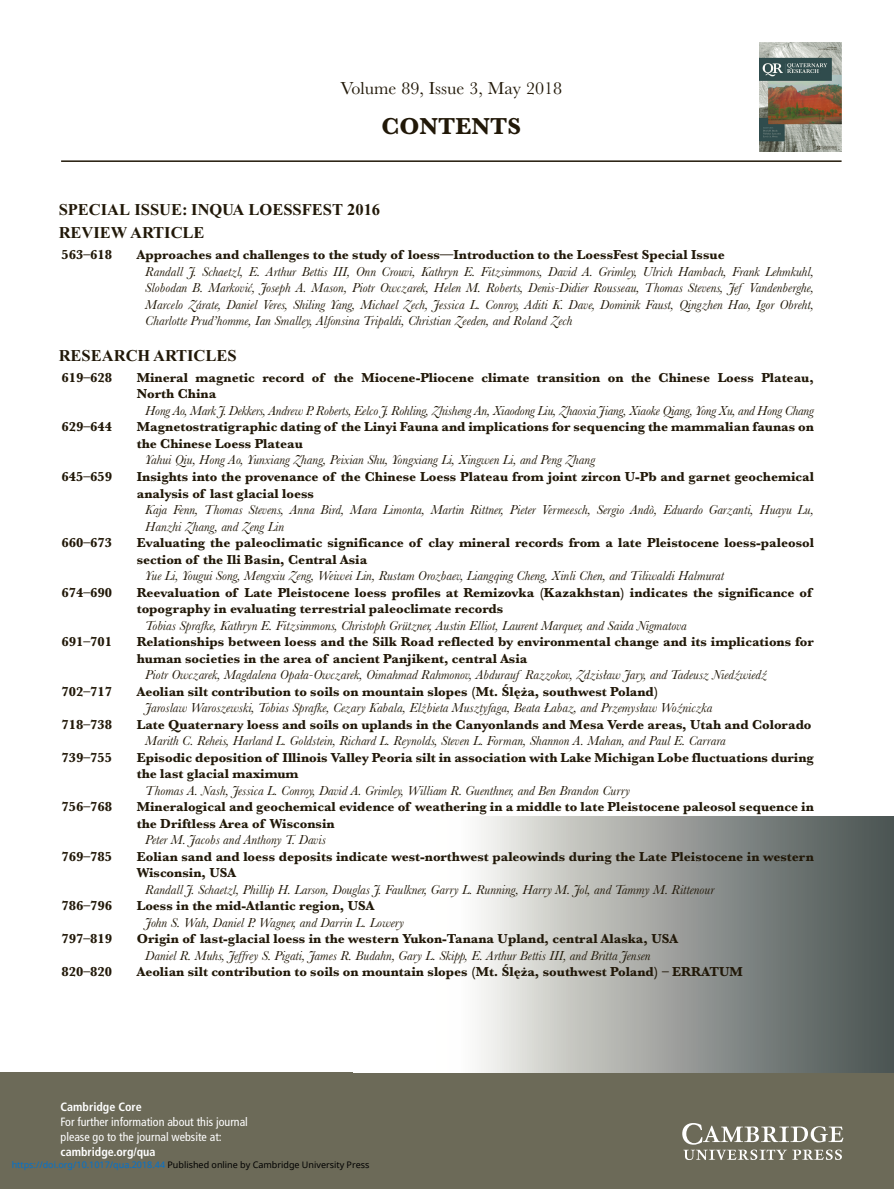
<style>
.page{position:relative;width:894px;height:1189px;background:#fff}
.page>*{position:absolute;margin:0;border:0;box-sizing:border-box;transform-origin:0 0}
.t1{font:700 24px "Baskerville";color:#211808}
.t2{font:18px "Baskerville";color:#211808}
.t3{font:700 16.5px/23.7px "Times New Roman";color:#211808}
.t4{font:700 13.5px/16.5px "Baskerville";color:#211808}
.t5{font:italic 13.5px/16.5px "Baskerville";color:#211808;text-align:justify}
.t6{font:condensed 12px/15px "Frutiger";color:#fff}
.t7{font:700 condensed 12px "Frutiger";color:#fff}
.t8{font:9px "Noto Sans";color:#000}
.s1{color:#0172cf}
</style>
<div class="page">
<div style="left:0;top:1071px;width:893px;height:117px;background:#6c6a58"></div>
<img style="left:759px;top:43px;width:82px;height:108px">
<hr style="left:61px;top:160px;width:780px;height:2px;background:#211808">
<div style="left:353px;top:816px;width:540px;height:255px;background:linear-gradient(to right,#fff,#49524f)"></div>
<svg style="left:682px;top:1123px;width:161px;height:36px"></svg>
<h2 class="t2" style="left:340px;top:82px;width:223px">Volume 89, Issue 3, May 2018</h2>
<h1 class="t1" style="left:381px;top:118px;width:141px">CONTENTS</h1>
<p class="t3" style="left:59px;top:199px;width:323px">SPECIAL ISSUE: INQUA LOESSFEST 2016<br>REVIEW ARTICLE</p>
<p class="t4" style="left:61px;top:248px;width:52px">563–618</p>
<p class="t4" style="left:137px;top:248px;width:589px">Approaches and challenges to the study of loess—Introduction to the LoessFest Special Issue</p>
<p class="t5" style="left:145px;top:264px;width:669px">Randall J. Schaetzl, E. Arthur Bettis III, Onn Crouvi, Kathryn E. Fitzsimmons, David A. Grimley, Ulrich Hambach, Frank Lehmkuhl, Slobodan B. Markoviş, Joseph A. Mason, Piotr Owczarek, Helen M. Roberts, Denis-Didier Rousseau, Thomas Stevens, Jef Vandenberghe, Marcelo Zárate, Daniel Veres, Shiling Yang, Michael Zech, Jessica L. Conroy, Aditi K. Dave, Dominik Faust, Qingzhen Hao, Igor Obreht, Charlotte Prud’homme, Ian Smalley, Alfonsina Tripaldi, Christian Zeeden, and Roland Zech</p>
<p class="t3" style="left:59px;top:345px;width:179px">RESEARCH ARTICLES</p>
<p class="t4" style="left:61px;top:371px;width:52px">619–628</p>
<p class="t4" style="left:137px;top:371px;width:678px">Mineral magnetic record of the Miocene-Pliocene climate transition on the Chinese Loess Plateau,<br>North China</p>
<p class="t5" style="left:145px;top:404px;width:669px">Hong Ao, Mark J. Dekkers, Andrew P. Roberts, Eelco J. Rohling, Zhisheng An, Xiaodong Liu, Zhaoxia Jiang, Xiaoke Qiang, Yong Xu, and Hong Chang</p>
<p class="t4" style="left:61px;top:420px;width:52px">629–644</p>
<p class="t4" style="left:137px;top:420px;width:678px">Magnetostratigraphic dating of the Linyi Fauna and implications for sequencing the mammalian faunas on the Chinese Loess Plateau</p>
<p class="t5" style="left:145px;top:453px;width:451px">Yahui Qiu, Hong Ao, Yunxiang Zhang, Peixian Shu, Yongxiang Li, Xingwen Li, and Peng Zhang</p>
<p class="t4" style="left:61px;top:470px;width:52px">645–659</p>
<p class="t4" style="left:137px;top:470px;width:678px">Insights into the provenance of the Chinese Loess Plateau from joint zircon U-Pb and garnet geochemical analysis of last glacial loess</p>
<p class="t5" style="left:145px;top:503px;width:669px">Kaja Fenn, Thomas Stevens, Anna Bird, Mara Limonta, Martin Rittner, Pieter Vermeesch, Sergio Andò, Eduardo Garzanti, Huayu Lu,<br>Hanzhi Zhang, and Zeng Lin</p>
<p class="t4" style="left:61px;top:535px;width:52px">660–673</p>
<p class="t4" style="left:137px;top:535px;width:678px">Evaluating the paleoclimatic significance of clay mineral records from a late Pleistocene loess-paleosol section of the Ili Basin, Central Asia</p>
<p class="t5" style="left:145px;top:569px;width:580px">Yue Li, Yougui Song, Mengxiu Zeng, Weiwei Lin, Rustam Orozbaev, Liangqing Cheng, Xinli Chen, and Tiliwaldi Halmurat</p>
<p class="t4" style="left:61px;top:585px;width:52px">674–690</p>
<p class="t4" style="left:137px;top:585px;width:676px">Reevaluation of Late Pleistocene loess profiles at Remizovka (Kazakhstan) indicates the significance of topography in evaluating terrestrial paleoclimate records</p>
<p class="t5" style="left:145px;top:618px;width:542px">Tobias Sprafke, Kathryn E. Fitzsimmons, Christoph Grützner, Austin Elliot, Laurent Marquer, and Saida Nigmatova</p>
<p class="t4" style="left:61px;top:634px;width:52px">691–701</p>
<p class="t4" style="left:137px;top:634px;width:678px">Relationships between loess and the Silk Road reflected by environmental change and its implications for human societies in the area of ancient Panjikent, central Asia</p>
<p class="t5" style="left:145px;top:668px;width:623px">Piotr Owczarek, Magdalena Opała-Owczarek, Oimahmad Rahmonov, Abdurauf Razzokov, Zdzisław Jary, and Tadeusz Niedźwiedź</p>
<p class="t4" style="left:61px;top:684px;width:52px">702–717</p>
<p class="t4" style="left:137px;top:684px;width:523px">Aeolian silt contribution to soils on mountain slopes (Mt. Ślęża, southwest Poland)</p>
<p class="t5" style="left:145px;top:701px;width:568px">Jaroslaw Waroszewski, Tobias Sprafke, Cezary Kabala, Elżbieta Musztyfaga, Beata Łabaz, and Przemysław Woźniczka</p>
<p class="t4" style="left:61px;top:717px;width:52px">718–738</p>
<p class="t4" style="left:137px;top:717px;width:676px">Late Quaternary loess and soils on uplands in the Canyonlands and Mesa Verde areas, Utah and Colorado</p>
<p class="t5" style="left:145px;top:734px;width:581px">Marith C. Reheis, Harland L. Goldstein, Richard L. Reynolds, Steven L. Forman, Shannon A. Mahan, and Paul E. Carrara</p>
<p class="t4" style="left:61px;top:750px;width:52px">739–755</p>
<p class="t4" style="left:137px;top:750px;width:678px">Episodic deposition of Illinois Valley Peoria silt in association with Lake Michigan Lobe fluctuations during the last glacial maximum</p>
<p class="t5" style="left:145px;top:783px;width:486px">Thomas A. Nash, Jessica L. Conroy, David A. Grimley, William R. Guenthner, and Ben Brandon Curry</p>
<p class="t4" style="left:61px;top:799px;width:52px">756–768</p>
<p class="t4" style="left:137px;top:799px;width:678px">Mineralogical and geochemical evidence of weathering in a middle to late Pleistocene paleosol sequence in the Driftless Area of Wisconsin</p>
<p class="t5" style="left:145px;top:833px;width:182px">Peter M. Jacobs and Anthony T. Davis</p>
<p class="t4" style="left:61px;top:849px;width:52px">769–785</p>
<p class="t4" style="left:137px;top:849px;width:678px">Eolian sand and loess deposits indicate west-northwest paleowinds during the Late Pleistocene in western<br>Wisconsin, USA</p>
<p class="t5" style="left:145px;top:882px;width:570px">Randall J. Schaetzl, Phillip H. Larson, Douglas J. Faulkner, Garry L. Running, Harry M. Jol, and Tammy M. Rittenour</p>
<p class="t4" style="left:61px;top:898px;width:52px">786–796</p>
<p class="t4" style="left:137px;top:898px;width:239px">Loess in the mid-Atlantic region, USA</p>
<p class="t5" style="left:145px;top:915px;width:260px">John S. Wah, Daniel P. Wagner, and Darrin L. Lowery</p>
<p class="t4" style="left:61px;top:931px;width:52px">797–819</p>
<p class="t4" style="left:137px;top:931px;width:542px">Origin of last-glacial loess in the western Yukon-Tanana Upland, central Alaska, USA</p>
<p class="t5" style="left:145px;top:948px;width:506px">Daniel R. Muhs, Jeffrey S. Pigati, James R. Budahn, Gary L. Skipp, E. Arthur Bettis III, and Britta Jensen</p>
<p class="t4" style="left:61px;top:964px;width:52px">820–820</p>
<p class="t4" style="left:137px;top:964px;width:607px">Aeolian silt contribution to soils on mountain slopes (Mt. Ślęża, southwest Poland) – ERRATUM</p>
<p class="t7" style="left:61px;top:1101px;width:83px">Cambridge Core</p>
<p class="t6" style="left:61px;top:1115px;width:189px">For further information about this journal please go to the journal website at:</p>
<p class="t7" style="left:61px;top:1146px;width:96px">cambridge.org/qua</p>
<p class="t8" style="left:12px;top:1157px;width:359px"><span class="s1">https://doi.org/10.1017/qua.2018.44</span> Published online by Cambridge University Press</p>
</div>
